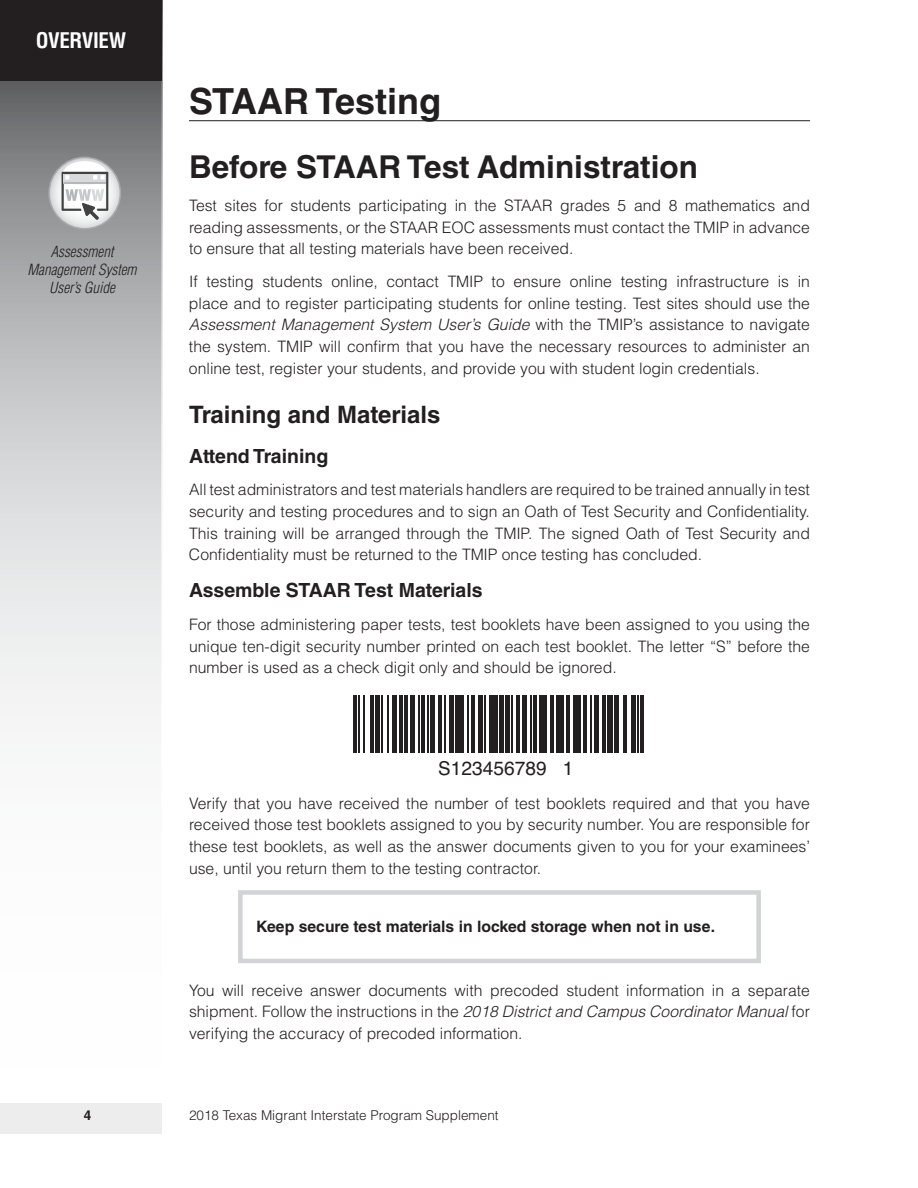
<style>
.page{position:relative;width:918px;height:1188px;background:#fff}
.page>*{position:absolute;margin:0;border:0;box-sizing:border-box;transform-origin:0 0}
.H1_Guts{font:700 36px "Helvetica LT Std";color:#231f20}
.t1{font:700 31.5px "Helvetica LT Std";color:#231f20}
.t2{font:700 24px "Helvetica LT Std";color:#231f20}
.t3{font:700 condensed 21px "Helvetica LT Std";letter-spacing:-.02em;color:#fff}
.t4{font:700 19.5px "Helvetica LT Std";color:#231f20}
.t5{font:19.2px "Helvetica";color:#231f20}
.Body_Text{font:300 15.75px/21.8px "Helvetica LT Std";color:#231f20;text-align:justify}
.t6{font:700 15.75px "Helvetica LT Std";color:#231f20}
.t7{font:italic 300 condensed 15px/18px "Helvetica LT Std";color:#231f20;text-align:center}
.t8{font:300 13.5px "Helvetica LT Std";color:#231f20}
.t9{font:700 13.5px "Helvetica LT Std";color:#231f20}
.s1{font-style:italic}
</style>
<div class="page">
<svg style="left:0;top:0;width:163px;height:718px;background:#c0c1c3"></svg>
<div style="left:0;top:1103px;width:162px;height:31px;background:#ededee"></div>
<div style="left:0;top:0;width:162px;height:81px;background:#231f20"></div>
<hr style="left:189px;top:120px;width:621px;height:1px;background:#231f20">
<hr style="left:354px;top:695px;width:3px;height:57px;background:#231f20">
<hr style="left:358px;top:695px;width:2px;height:57px;background:#231f20">
<hr style="left:363px;top:695px;width:1px;height:57px;background:#231f20">
<hr style="left:371px;top:695px;width:3px;height:57px;background:#231f20">
<div style="left:375px;top:695px;width:5px;height:57px;background:#231f20"></div>
<hr style="left:381px;top:695px;width:2px;height:57px;background:#231f20">
<hr style="left:388px;top:695px;width:1px;height:57px;background:#231f20">
<div style="left:392px;top:695px;width:5px;height:57px;background:#231f20"></div>
<hr style="left:400px;top:695px;width:3px;height:57px;background:#231f20">
<hr style="left:404px;top:695px;width:3px;height:57px;background:#231f20">
<hr style="left:411px;top:695px;width:4px;height:57px;background:#231f20">
<hr style="left:418px;top:695px;width:2px;height:57px;background:#231f20">
<hr style="left:421px;top:695px;width:3px;height:57px;background:#231f20">
<hr style="left:427px;top:695px;width:2px;height:57px;background:#231f20">
<div style="left:430px;top:695px;width:5px;height:57px;background:#231f20"></div>
<hr style="left:438px;top:695px;width:3px;height:57px;background:#231f20">
<hr style="left:444px;top:695px;width:2px;height:57px;background:#231f20">
<hr style="left:449px;top:695px;width:4px;height:57px;background:#231f20">
<hr style="left:455px;top:695px;width:3px;height:57px;background:#231f20">
<hr style="left:460px;top:695px;width:4px;height:57px;background:#231f20">
<hr style="left:467px;top:695px;width:2px;height:57px;background:#231f20">
<hr style="left:472px;top:695px;width:3px;height:57px;background:#231f20">
<div style="left:478px;top:695px;width:5px;height:57px;background:#231f20"></div>
<hr style="left:484px;top:695px;width:2px;height:57px;background:#231f20">
<hr style="left:489px;top:695px;width:4px;height:57px;background:#231f20">
<hr style="left:495px;top:695px;width:3px;height:57px;background:#231f20">
<div style="left:499px;top:695px;width:5px;height:57px;background:#231f20"></div>
<hr style="left:506px;top:695px;width:4px;height:57px;background:#231f20">
<hr style="left:512px;top:695px;width:1px;height:57px;background:#231f20">
<hr style="left:516px;top:695px;width:3px;height:57px;background:#231f20">
<div style="left:522px;top:695px;width:5px;height:57px;background:#231f20"></div>
<hr style="left:530px;top:695px;width:2px;height:57px;background:#231f20">
<hr style="left:533px;top:695px;width:3px;height:57px;background:#231f20">
<hr style="left:539px;top:695px;width:3px;height:57px;background:#231f20">
<hr style="left:544px;top:695px;width:3px;height:57px;background:#231f20">
<hr style="left:550px;top:695px;width:3px;height:57px;background:#231f20">
<hr style="left:556px;top:695px;width:3px;height:57px;background:#231f20">
<hr style="left:561px;top:695px;width:3px;height:57px;background:#231f20">
<hr style="left:567px;top:695px;width:3px;height:57px;background:#231f20">
<hr style="left:573px;top:695px;width:3px;height:57px;background:#231f20">
<hr style="left:578px;top:695px;width:3px;height:57px;background:#231f20">
<hr style="left:584px;top:695px;width:3px;height:57px;background:#231f20">
<hr style="left:590px;top:695px;width:1px;height:57px;background:#231f20">
<hr style="left:595px;top:695px;width:4px;height:57px;background:#231f20">
<hr style="left:602px;top:695px;width:3px;height:57px;background:#231f20">
<hr style="left:607px;top:695px;width:1px;height:57px;background:#231f20">
<hr style="left:610px;top:695px;width:3px;height:57px;background:#231f20">
<div style="left:614px;top:695px;width:5px;height:57px;background:#231f20"></div>
<hr style="left:624px;top:695px;width:3px;height:57px;background:#231f20">
<div style="left:631px;top:695px;width:5px;height:57px;background:#231f20"></div>
<hr style="left:637px;top:695px;width:2px;height:57px;background:#231f20">
<hr style="left:641px;top:695px;width:3px;height:57px;background:#231f20">
<div style="left:238px;top:890px;width:523px;height:73px;border:4px solid #d1d3d4"></div>
<svg style="left:48px;top:157px;width:73px;height:73px"></svg>
<svg style="left:50px;top:158px;width:70px;height:70px"></svg>
<svg style="left:62px;top:161px;width:46px;height:59px"></svg>
<hr style="left:64px;top:182px;width:42px;height:2px;background:#b5b7b9">
<h3 class="t3" style="left:36px;top:27px;width:92px">OVERVIEW</h3>
<p class="t7" style="left:28px;top:242px;width:111px">Assessment<br>Management System<br>User’s Guide</p>
<h1 class="H1_Guts" style="left:189px;top:79px;width:254px">STAAR Testing</h1>
<h2 class="t1" style="left:189px;top:148px;width:510px">Before STAAR Test Administration</h2>
<p class="Body_Text" style="left:189px;top:194px;width:623px">Test sites for students participating in the STAAR grades 5 and 8 mathematics and reading assessments, or the STAAR EOC assessments must contact the TMIP in advance to ensure that all testing materials have been received.</p>
<p class="Body_Text" style="left:189px;top:270px;width:623px">If testing students online, contact TMIP to ensure online testing infrastructure is in place and to register participating students for online testing. Test sites should use the <span class="s1">Assessment Management System User’s Guide</span> with the TMIP’s assistance to navigate the system. TMIP will confirm that you have the necessary resources to administer an online test, register your students, and provide you with student login credentials.</p>
<h3 class="t2" style="left:189px;top:400px;width:253px">Training and Materials</h3>
<h4 class="t4" style="left:189px;top:444px;width:141px">Attend Training</h4>
<p class="Body_Text" style="left:189px;top:479px;width:623px">All test administrators and test materials handlers are required to be trained annually in test security and testing procedures and to sign an Oath of Test Security and Confidentiality.<br>This training will be arranged through the TMIP. The signed Oath of Test Security and Confidentiality must be returned to the TMIP once testing has concluded.</p>
<h4 class="t4" style="left:189px;top:579px;width:295px">Assemble STAAR Test Materials</h4>
<p class="Body_Text" style="left:189px;top:613px;width:623px">For those administering paper tests, test booklets have been assigned to you using the unique ten-digit security number printed on each test booklet. The letter “S” before the number is used as a check digit only and should be ignored.</p>
<p class="t5" style="left:438px;top:753px;width:137px">S123456789 1</p>
<p class="Body_Text" style="left:189px;top:792px;width:623px">Verify that you have received the number of test booklets required and that you have received those test booklets assigned to you by security number. You are responsible for these test booklets, as well as the answer documents given to you for your examinees’ use, until you return them to the testing contractor.</p>
<p class="t6" style="left:256px;top:917px;width:461px">Keep secure test materials in locked storage when not in use.</p>
<p class="Body_Text" style="left:189px;top:979px;width:622px">You will receive answer documents with precoded student information in a separate shipment. Follow the instructions in the <span class="s1">2018 District and Campus Coordinator Manual</span> for verifying the accuracy of precoded information.</p>
<p class="t9" style="left:84px;top:1107px;width:9px">4</p>
<p class="t8" style="left:189px;top:1107px;width:311px">2018 Texas Migrant Interstate Program Supplement</p>
</div>
